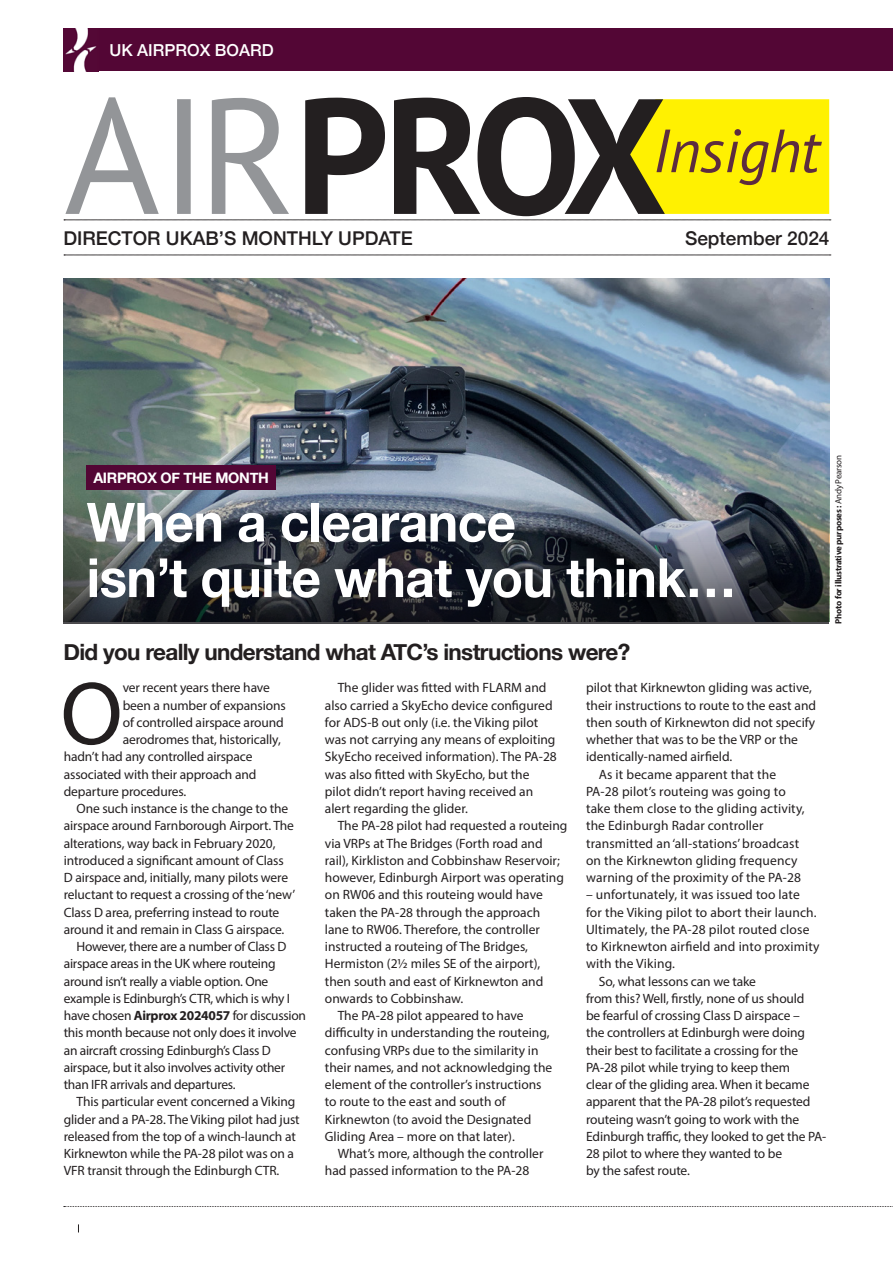
<style>
.page{position:relative;width:893px;height:1263px;background:#fff}
.page>*{position:absolute;margin:0;border:0;box-sizing:border-box;transform-origin:0 0}
.t1{font:90.3px "Myriad Pro";color:#231f20}
.t2{font:700 54px/55.5px "Helvetica Neue";letter-spacing:-.01em;color:#fff;scale:.95 1}
.t3{font:700 22.5px "Helvetica Neue";letter-spacing:-.03em;color:#231f20}
.t4{font:500 19.05px "Helvetica Neue";color:#231f20}
.t5{font:500 16.5px "Helvetica Neue";color:#fff}
.t6{font:700 14.4px "Helvetica Neue";letter-spacing:-.02em;color:#fff}
.t7{font:13.5px/17.2px "Myriad Pro";letter-spacing:-.005em;color:#231f20}
.t8{font:700 9px "Myriad Pro";letter-spacing:-.025em;color:#231f20}
.s1{font-weight:700}
.s2{font-weight:400}
</style>
<div class="page">
<img style="left:64px;top:278px;width:765px;height:216px">
<svg style="left:64px;top:1206px;width:829px;height:1px"></svg>
<div style="left:97px;top:28px;width:796px;height:43px;background:#530635"></div>
<svg style="left:64px;top:255px;width:767px;height:1px"></svg>
<svg style="left:64px;top:97px;width:767px;height:124px"></svg>
<svg style="left:63px;top:494px;width:766px;height:129px;background:#373d45"></svg>
<img style="left:64px;top:28px;width:33px;height:43px">
<div style="left:86px;top:465px;width:189px;height:25px;background:#530635"></div>
<p class="t5" style="left:109px;top:37px;width:166px">UK AIRPROX BOARD</p>
<p class="t4" style="left:63px;top:223px;width:351px">DIRECTOR UKAB’S MONTHLY UPDATE</p>
<p class="t4" style="left:685px;top:223px;width:146px">September 2024</p>
<p class="t6" style="left:93px;top:467px;width:177px">AIRPROX OF THE MONTH</p>
<p class="t2" style="left:87px;top:496px;width:685px">When a clearance<br>isn’t quite what you think…</p>
<p class="t3" style="left:63px;top:634px;width:568px">Did you really understand what ATC’s instructions were?</p>
<p class="t1" style="left:61px;top:658px;width:64px">O</p>
<p class="t7" style="left:123px;top:679px;width:149px">ver recent years there have</p>
<p class="t7" style="left:325px;top:679px;width:233px;text-indent:13px">The glider was fitted with FLARM and also carried a SkyEcho device configured for ADS-B out only (i.e. the Viking pilot was not carrying any means of exploiting SkyEcho received information). The PA-28 was also fitted with SkyEcho, but the pilot didn’t report having received an alert regarding the glider.</p>
<p class="t7" style="left:325px;top:817px;width:244px;text-indent:13px">The PA-28 pilot had requested a routeing via VRPs at The Bridges (Forth road and rail), Kirkliston and Cobbinshaw Reservoir; however, Edinburgh Airport was operating on RW06 and this routeing would have taken the PA-28 through the approach lane to RW06. Therefore, the controller instructed a routeing of The Bridges, Hermiston (2½ miles SE of the airport), then south and east of Kirknewton and onwards to Cobbinshaw.</p>
<p class="t7" style="left:325px;top:1007px;width:229px;text-indent:13px">The PA-28 pilot appeared to have difficulty in understanding the routeing, confusing VRPs due to the similarity in their names, and not acknowledging the element of the controller’s instructions to route to the east and south of Kirknewton (to avoid the Designated Gliding Area – more on that later).</p>
<p class="t7" style="left:325px;top:1145px;width:220px;text-indent:13px">What’s more, although the controller had passed information to the PA-28</p>
<p class="t7" style="left:586px;top:679px;width:232px">pilot that Kirknewton gliding was active, their instructions to route to the east and then south of Kirknewton did not specify whether that was to be the VRP or the identically-named airfield.</p>
<p class="t7" style="left:586px;top:765px;width:220px;text-indent:13px">As it became apparent that the PA-28 pilot’s routeing was going to take them close to the gliding activity, the Edinburgh Radar controller transmitted an ‘all-stations’ broadcast on the Kirknewton gliding frequency warning of the proximity of the PA-28</p>
<p class="t7" style="left:586px;top:886px;width:235px">– unfortunately, it was issued too late<br>for the Viking pilot to abort their launch.<br>Ultimately, the PA-28 pilot routed close to Kirknewton airfield and into proximity with the Viking.</p>
<p class="t7" style="left:586px;top:972px;width:242px;text-indent:13px">So, what lessons can we take<br>from this? Well, firstly, none of us should<br>be fearful of crossing Class D airspace –<br>the controllers at Edinburgh were doing their best to facilitate a crossing for the PA-28 pilot while trying to keep them<br>clear of the gliding area. When it became apparent that the PA-28 pilot’s requested routeing wasn’t going to work with the Edinburgh traffic, they looked to get the PA-28 pilot to where they wanted to be<br>by the safest route.</p>
<p class="t7" style="left:123px;top:696px;width:164px">been a number of expansions</p>
<p class="t7" style="left:123px;top:713px;width:162px">of controlled airspace around</p>
<p class="t7" style="left:123px;top:731px;width:160px">aerodromes that, historically,</p>
<p class="t7" style="left:64px;top:748px;width:190px">hadn’t had any controlled airspace</p>
<p class="t7" style="left:64px;top:765px;width:194px">associated with their approach and</p>
<p class="t7" style="left:64px;top:782px;width:124px">departure procedures.</p>
<p class="t7" style="left:64px;top:800px;width:233px;text-indent:13px">One such instance is the change to the airspace around Farnborough Airport. The alterations, way back in February 2020, introduced a significant amount of Class D airspace and, initially, many pilots were reluctant to request a crossing of the ‘new’ Class D area, preferring instead to route around it and remain in Class G airspace.</p>
<p class="t7" style="left:64px;top:938px;width:244px;text-indent:13px">However, there are a number of Class D airspace areas in the UK where routeing around isn’t really a viable option. One example is Edinburgh’s CTR, which is why I have chosen <span class="s1">Airprox 2024057</span> for discussion this month because not only does it involve an aircraft crossing Edinburgh’s Class D airspace, but it also involves activity other than IFR arrivals and departures.</p>
<p class="t7" style="left:64px;top:1093px;width:237px;text-indent:13px">This particular event concerned a Viking glider and a PA-28. The Viking pilot had just released from the top of a winch-launch at Kirknewton while the PA-28 pilot was on a VFR transit through the Edinburgh CTR.</p>
<p class="t8" style="left:833px;top:624px;width:170px;rotate:-90deg">Photo for illustrative purposes : <span class="s2">Andy Pearson</span></p>
</div>
